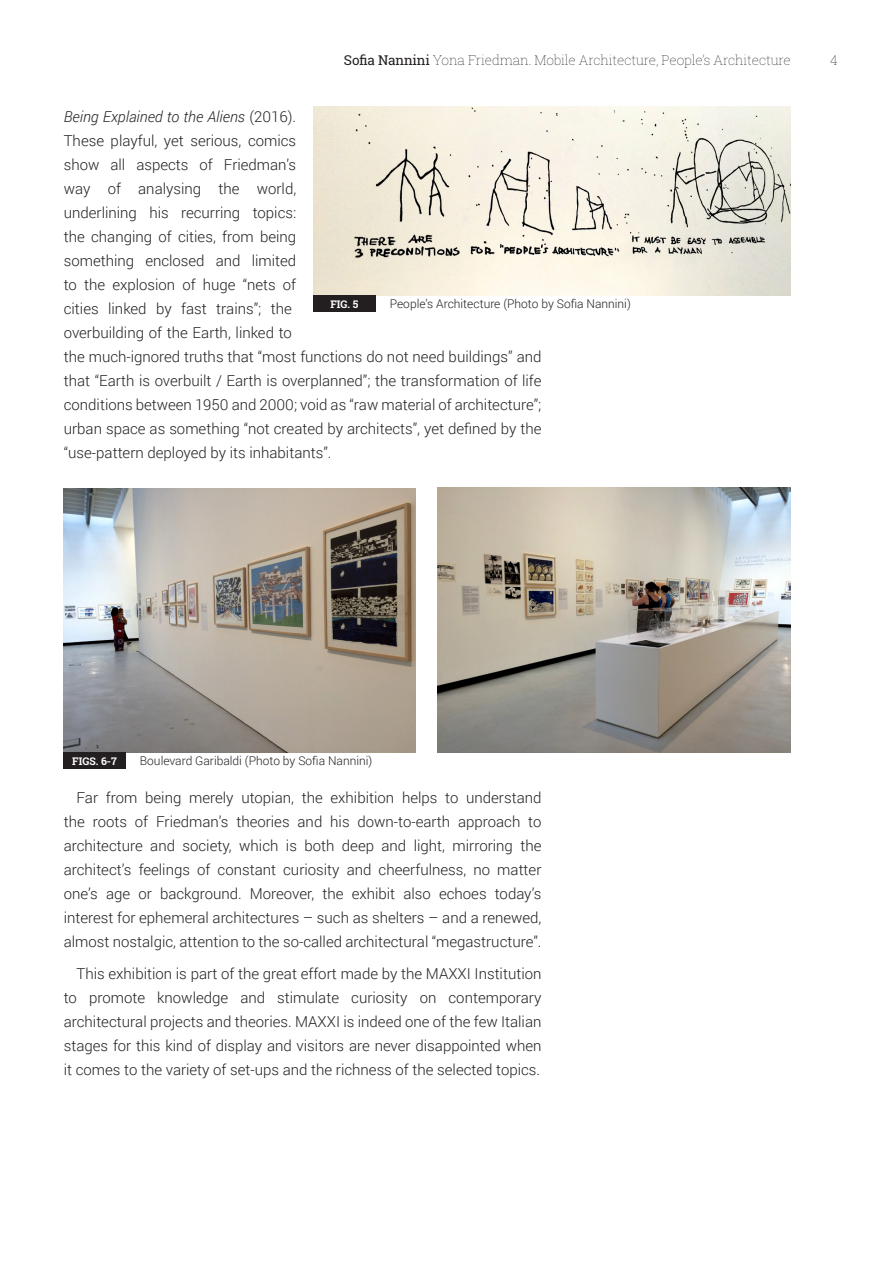
<style>
.page{position:relative;width:893px;height:1263px;background:#fff}
.page>*{position:absolute;margin:0;border:0;box-sizing:border-box;transform-origin:0 0}
.PARAGRAFO_BASE{font:300 15px/24px "Roboto";color:#231f20;text-align:justify}
.t1{font:100 13.5px "Roboto Slab";letter-spacing:-.01em;color:#231f20}
.ZZ_DIDA{font:300 12px "Roboto";color:#231f20}
.t2{font:700 10.5px "Roboto Slab";color:#fff}
.s1{font-weight:400}
.s2{font-style:italic}
</style>
<div class="page">
<img style="left:313px;top:106px;width:478px;height:190px">
<img style="left:64px;top:489px;width:352px;height:264px">
<img style="left:437px;top:487px;width:354px;height:266px">
<div style="left:63px;top:753px;width:63px;height:16px;background:#231f20"></div>
<div style="left:313px;top:296px;width:63px;height:16px;background:#231f20"></div>
<p class="t1" style="left:344px;top:51px;width:448px"><span class="s1">Sofia Nannini</span> Yona Friedman. Mobile Architecture, People’s Architecture</p>
<p class="t1" style="left:830px;top:51px;width:9px">4</p>
<p class="PARAGRAFO_BASE" style="left:64px;top:104px;width:479px;text-align:left"><span class="s2">Being Explained to the Aliens</span> (2016).<br>These playful, yet serious, comics<br>show all aspects of Friedman’s<br>way of analysing the world,<br>underlining his recurring topics:<br>the changing of cities, from being<br>something enclosed and limited<br>to the explosion of huge “nets of<br>cities linked by fast trains”; the<br>overbuilding of the Earth, linked to<br>the much-ignored truths that “most functions do not need buildings” and that “Earth is overbuilt / Earth is overplanned”; the transformation of life conditions between 1950 and 2000; void as “raw material of architecture”; urban space as something “not created by architects”, yet defined by the “use-pattern deployed by its inhabitants”.</p>
<p class="ZZ_DIDA" style="left:390px;top:296px;width:243px">People’s Architecture (Photo by Sofia Nannini)</p>
<p class="t2" style="left:330px;top:297px;width:29px">FIG. 5</p>
<p class="t2" style="left:72px;top:754px;width:46px">FIGS. 6-7</p>
<p class="ZZ_DIDA" style="left:140px;top:753px;width:234px">Boulevard Garibaldi (Photo by Sofia Nannini)</p>
<p class="PARAGRAFO_BASE" style="left:64px;top:785px;width:479px;text-indent:13px">Far from being merely utopian, the exhibition helps to understand the roots of Friedman’s theories and his down-to-earth approach to architecture and society, which is both deep and light, mirroring the architect’s feelings of constant curiosity and cheerfulness, no matter one’s age or background. Moreover, the exhibit also echoes today’s interest for ephemeral architectures – such as shelters – and a renewed, almost nostalgic, attention to the so-called architectural “megastructure”.</p>
<p class="PARAGRAFO_BASE" style="left:64px;top:961px;width:479px;text-indent:13px">This exhibition is part of the great effort made by the MAXXI Institution to promote knowledge and stimulate curiosity on contemporary architectural projects and theories. MAXXI is indeed one of the few Italian stages for this kind of display and visitors are never disappointed when it comes to the variety of set-ups and the richness of the selected topics.</p>
</div>
